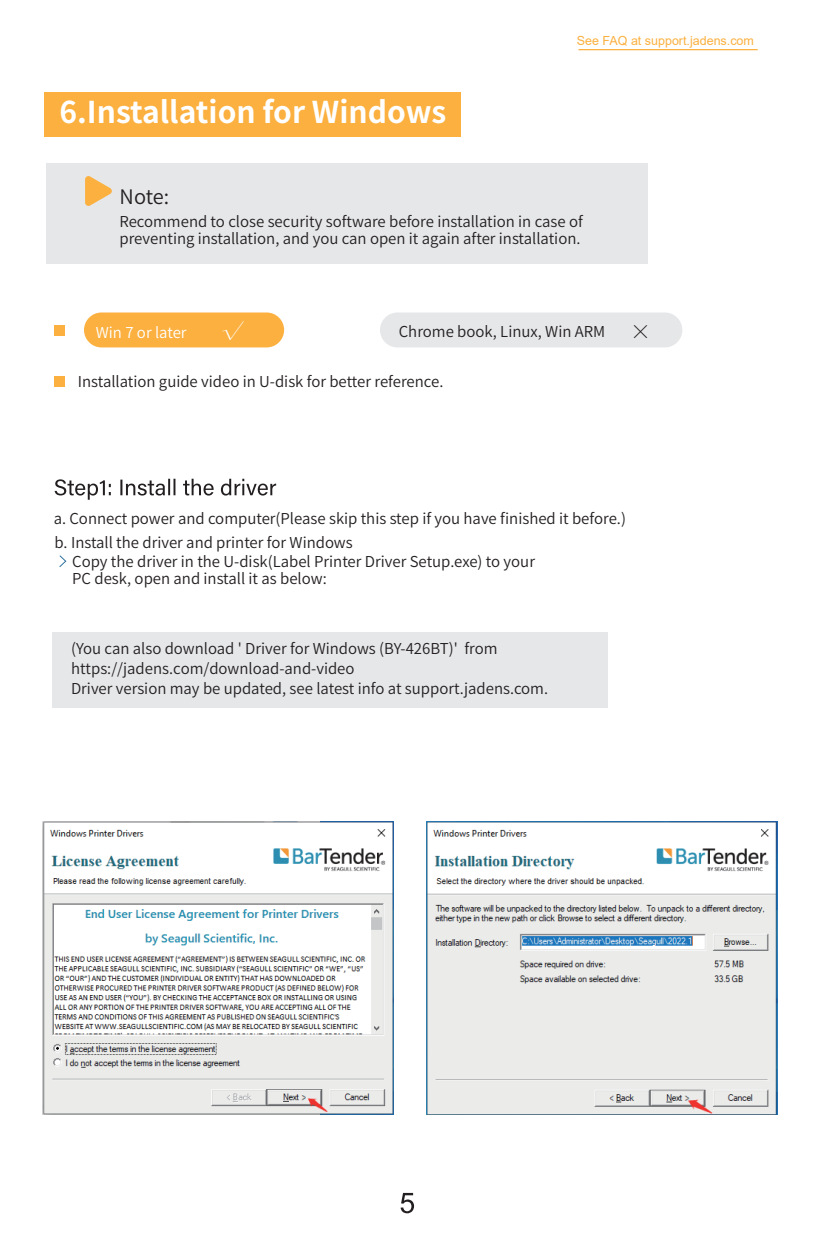
<style>
.page{position:relative;width:815px;height:1241px;background:#fff}
.page>*{position:absolute;margin:0;border:0;box-sizing:border-box;transform-origin:0 0}
.t1{font:700 30px "Source Han Sans CN";color:#fff}
.t2{font:300 22.5px "Adobe Song Std";color:#fff}
.t3{font:300 22.5px "Adobe Song Std";color:#231f20}
.t4{font:20px "Source Han Sans CN";color:#231f20}
.t5{font:15px/17px "Source Han Sans CN";color:#231f20}
.t6{font:15px "Source Han Sans CN";color:#fff}
.t7{font:12.5px "Arial";color:#fbb03f}
</style>
<div class="page">
<svg style="left:401px;top:1192px;width:13px;height:21px"></svg>
<div style="left:45px;top:92px;width:416px;height:45px;background:#fbb03f"></div>
<div style="left:84px;top:312px;width:200px;height:35px;background:#fbb03f;border-radius:17px"></div>
<div style="left:380px;top:312px;width:302px;height:35px;background:#e6e7e9;border-radius:17px"></div>
<div style="left:54px;top:325px;width:10px;height:11px;background:#fbb03f"></div>
<div style="left:54px;top:376px;width:10px;height:11px;background:#fbb03f"></div>
<div style="left:53px;top:631px;width:555px;height:76px;background:#e6e7e9"></div>
<svg style="left:55px;top:478px;width:221px;height:21px"></svg>
<div style="left:46px;top:163px;width:601px;height:100px;background:#e6e7e9"></div>
<svg style="left:85px;top:176px;width:27px;height:30px"></svg>
<svg style="left:59px;top:555px;width:8px;height:12px"></svg>
<img style="left:42px;top:821px;width:351px;height:293px">
<img style="left:426px;top:821px;width:351px;height:292px">
<hr style="left:578px;top:49px;width:180px;height:1px;background:#fbb03f">
<h1 class="t1" style="left:59px;top:95px;width:388px">6.Installation for Windows</h1>
<h3 class="t4" style="left:120px;top:185px;width:51px">Note:</h3>
<p class="t7" style="left:577px;top:32px;width:179px">See FAQ at support.jadens.com</p>
<p class="t5" style="left:119px;top:213px;width:465px">Recommend to close security software before installation in case of preventing installation, and you can open it again after installation.</p>
<h2 class="t2" style="left:221px;top:319px;width:24px">√</h2>
<h2 class="t3" style="left:629px;top:320px;width:24px">×</h2>
<p class="t6" style="left:96px;top:324px;width:92px">Win 7 or later</p>
<p class="t5" style="left:399px;top:323px;width:208px">Chrome book, Linux, Win ARM</p>
<p class="t5" style="left:78px;top:373px;width:367px">Installation guide video in U-disk for better reference.</p>
<p class="t5" style="left:54px;top:510px;width:574px">a. Connect power and computer(Please skip this step if you have finished it before.)</p>
<p class="t5" style="left:72px;top:552px;width:464px">Copy the driver in the U-disk(Label Printer Driver Setup.exe) to your<br>PC desk, open and install it as below:</p>
<p class="t5" style="left:55px;top:534px;width:300px">b. Install the driver and printer for Windows</p>
<p class="t5" style="left:71px;top:639px;width:479px;line-height:20px">(You can also download ' Driver for Windows (BY-426BT)' from https://jadens.com/download-and-video<br>Driver version may be updated, see latest info at support.jadens.com.</p>
</div>
